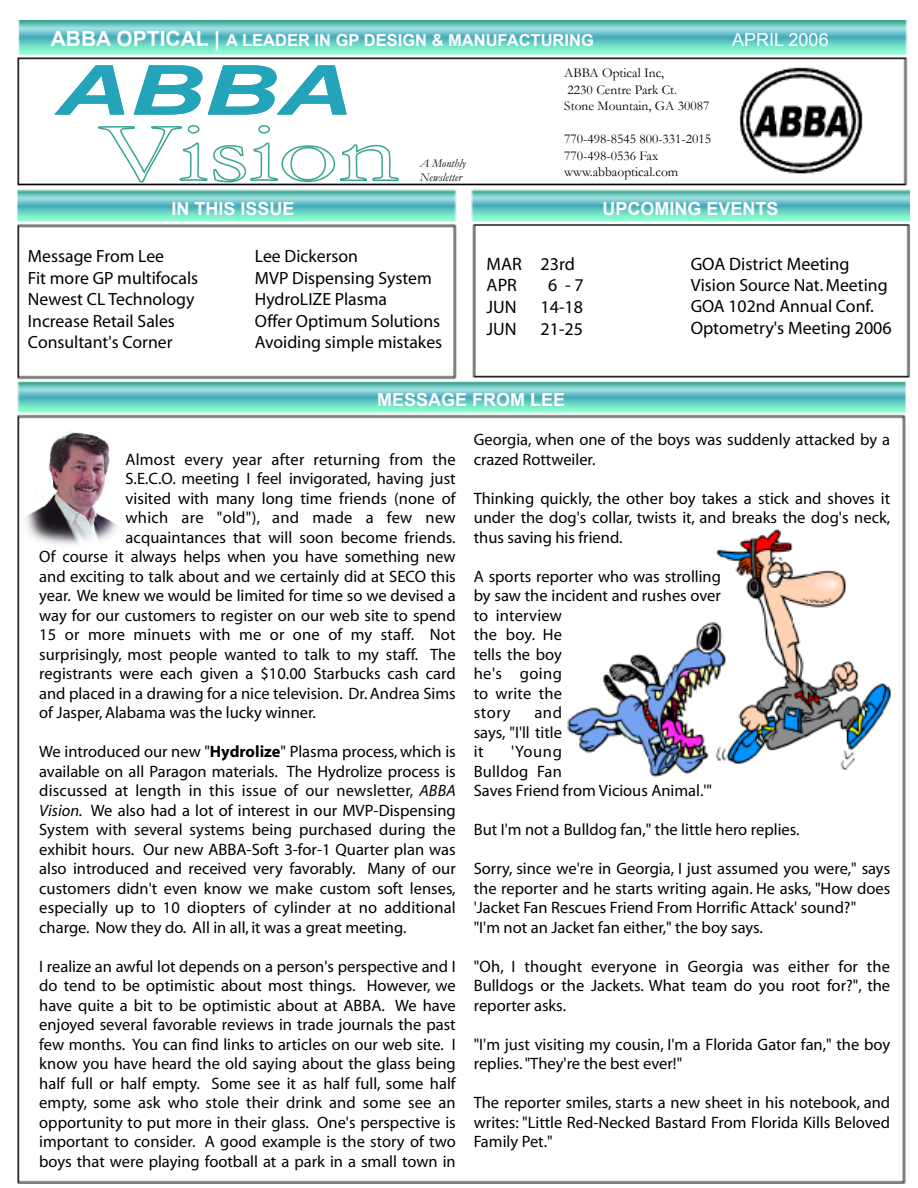
<style>
.page{position:relative;width:918px;height:1188px;background:#fff}
.page>*{position:absolute;margin:0;border:0;box-sizing:border-box;transform-origin:0 0}
.t1{font:700 21px "Arial";color:#fff}
.t2{font:18px/21.8px "Myriad";color:#000}
.t3{font:700 18px "Arial";color:#fff}
.t4{font:18px "Arial";color:#fff}
.t5{font:17.7px/21.5px "Myriad";color:#000}
.t6{font:16.5px/19.5px "Myriad";color:#000;text-align:justify}
.t7{font:700 16.5px "Arial";color:#fff}
.t8{font:16.5px "Myriad";letter-spacing:.02em;color:#000}
.t9{font:13.5px/16.5px "Garamond";color:#000}
.t10{font:italic 12px/14.2px "Garamond";color:#000}
.s1{font-weight:700}
.s2{font-style:italic}
</style>
<div class="page">
<img style="left:17px;top:21px;width:892px;height:1162px">
<svg style="left:54px;top:65px;width:70px;height:50px"></svg>
<svg style="left:134px;top:65px;width:213px;height:50px"></svg>
<svg style="left:97px;top:124px;width:303px;height:273px"></svg>
<img style="left:24px;top:428px;width:99px;height:121px">
<p class="t1" style="left:51px;top:25px;width:171px">ABBA OPTICAL |</p>
<p class="t4" style="left:732px;top:28px;width:98px">APRIL 2006</p>
<p class="t9" style="left:564px;top:65px;width:147px">ABBA Optical Inc,<br>2230 Centre Park Ct.<br>Stone Mountain, GA 30087</p>
<p class="t9" style="left:564px;top:131px;width:148px">770-498-8545 800-331-2015<br>770-498-0536 Fax www.abbaoptical.com</p>
<p class="t7" style="left:226px;top:30px;width:369px">A LEADER IN GP DESIGN &amp; MANUFACTURING</p>
<p class="t10" style="left:420px;top:156px;width:47px">A Monthly<br>Newsletter</p>
<p class="t3" style="left:171px;top:197px;width:125px">IN THIS ISSUE</p>
<p class="t3" style="left:602px;top:197px;width:178px">UPCOMING EVENTS</p>
<p class="t5" style="left:28px;top:247px;width:172px">Message From Lee<br>Fit more GP multifocals<br>Newest CL Technology<br>Increase Retail Sales<br>Consultant's Corner</p>
<p class="t5" style="left:255px;top:247px;width:189px">Lee Dickerson<br>MVP Dispensing System<br>HydroLIZE Plasma<br>Offer Optimum Solutions<br>Avoiding simple mistakes</p>
<p class="t2" style="left:487px;top:253px;width:90px">MAR 23rd<br>APR</p>
<p class="t2" style="left:548px;top:275px;width:37px">6-7</p>
<p class="t2" style="left:487px;top:297px;width:32px">JUN</p>
<p class="t2" style="left:541px;top:297px;width:44px">14-18</p>
<p class="t2" style="left:487px;top:319px;width:32px">JUN</p>
<p class="t2" style="left:541px;top:319px;width:44px">21-25</p>
<p class="t3" style="left:377px;top:388px;width:190px">MESSAGE FROM LEE</p>
<p class="t2" style="left:691px;top:253px;width:160px">GOA District Meeting</p>
<p class="t5" style="left:691px;top:275px;width:198px">Vision Source Nat. Meeting<br>GOA 102nd Annual Conf.</p>
<p class="t2" style="left:691px;top:318px;width:203px">Optometry's Meeting 2006</p>
<p class="t6" style="left:125px;top:450px;width:332px">Almost every year after returning from the</p>
<p class="t6" style="left:125px;top:470px;width:332px">S.E.C.O. meeting I feel invigorated, having just</p>
<p class="t6" style="left:125px;top:489px;width:332px">visited with many long time friends (none of</p>
<p class="t8" style="left:125px;top:510px;width:332px">which are "old"), and made a few new</p>
<p class="t6" style="left:125px;top:528px;width:332px">acquaintances that will soon become friends.</p>
<p class="t6" style="left:39px;top:548px;width:418px">Of course it always helps when you have something new</p>
<p class="t6" style="left:39px;top:567px;width:418px">and exciting to talk about and we certainly did at SECO this</p>
<p class="t6" style="left:39px;top:587px;width:418px">year. We knew we would be limited for time so we devised a</p>
<p class="t6" style="left:39px;top:606px;width:418px">way for our customers to register on our web site to spend</p>
<p class="t6" style="left:39px;top:626px;width:418px">15 or more minuets with me or one of my staff. Not</p>
<p class="t6" style="left:39px;top:645px;width:418px">surprisingly, most people wanted to talk to my staff. The</p>
<p class="t6" style="left:39px;top:665px;width:418px">registrants were each given a $10.00 Starbucks cash card</p>
<p class="t6" style="left:39px;top:684px;width:418px">and placed in a drawing for a nice television. Dr.Andrea Sims</p>
<p class="t6" style="left:39px;top:704px;width:278px">of Jasper,Alabama was the lucky winner.</p>
<p class="t6" style="left:39px;top:743px;width:418px">We introduced our new "<span class="s1">Hydrolize</span>" Plasma process, which is available on all Paragon materials. The Hydrolize process is discussed at length in this issue of our newsletter, <span class="s2">ABBA Vision.</span> We also had a lot of interest in our MVP-Dispensing System with several systems being purchased during the exhibit hours. Our new ABBA-Soft 3-for-1 Quarter plan was also introduced and received very favorably. Many of our customers didn't even know we make custom soft lenses, especially up to 10 diopters of cylinder at no additional charge. Now they do. All in all, it was a great meeting.</p>
<p class="t6" style="left:39px;top:957px;width:418px">I realize an awful lot depends on a person's perspective and I do tend to be optimistic about most things. However, we have quite a bit to be optimistic about at ABBA. We have enjoyed several favorable reviews in trade journals the past few months. You can find links to articles on our web site. I know you have heard the old saying about the glass being half full or half empty. Some see it as half full, some half empty, some ask who stole their drink and some see an opportunity to put more in their glass. One's perspective is important to consider. A good example is the story of two boys that were playing football at a park in a small town in</p>
<p class="t6" style="left:474px;top:431px;width:418px">Georgia, when one of the boys was suddenly attacked by a crazed Rottweiler.</p>
<p class="t6" style="left:474px;top:489px;width:418px">Thinking quickly, the other boy takes a stick and shoves it under the dog's collar, twists it, and breaks the dog's neck, thus saving his friend.</p>
<p class="t6" style="left:474px;top:567px;width:249px;text-align:left">A sports reporter who was strolling by saw the incident and rushes over to interview<br>the boy. He<br>tells the boy<br>he's going<br>to write the<br>story</p>
<p class="t6" style="left:474px;top:704px;width:90px;text-indent:61px">and says, "I'll title it</p>
<p class="t6" style="left:474px;top:743px;width:240px;text-align:left;text-indent:38px">'Young<br>Bulldog Fan<br>Saves Friend from Vicious Animal.'"</p>
<p class="t6" style="left:474px;top:821px;width:327px">But I'm not a Bulldog fan," the little hero replies.</p>
<p class="t6" style="left:474px;top:860px;width:418px;text-align:left">Sorry, since we're in Georgia, I just assumed you were," says the reporter and he starts writing again. He asks, "How does 'Jacket Fan Rescues Friend From Horrific Attack' sound?"<br>"I'm not an Jacket fan either," the boy says.</p>
<p class="t6" style="left:474px;top:957px;width:418px">"Oh, I thought everyone in Georgia was either for the Bulldogs or the Jackets. What team do you root for?", the reporter asks.</p>
<p class="t6" style="left:474px;top:1035px;width:418px">"I'm just visiting my cousin, I'm a Florida Gator fan," the boy replies."They're the best ever!"</p>
<p class="t6" style="left:474px;top:1094px;width:418px">The reporter smiles, starts a new sheet in his notebook, and writes: "Little Red-Necked Bastard From Florida Kills Beloved Family Pet."</p>
</div>
